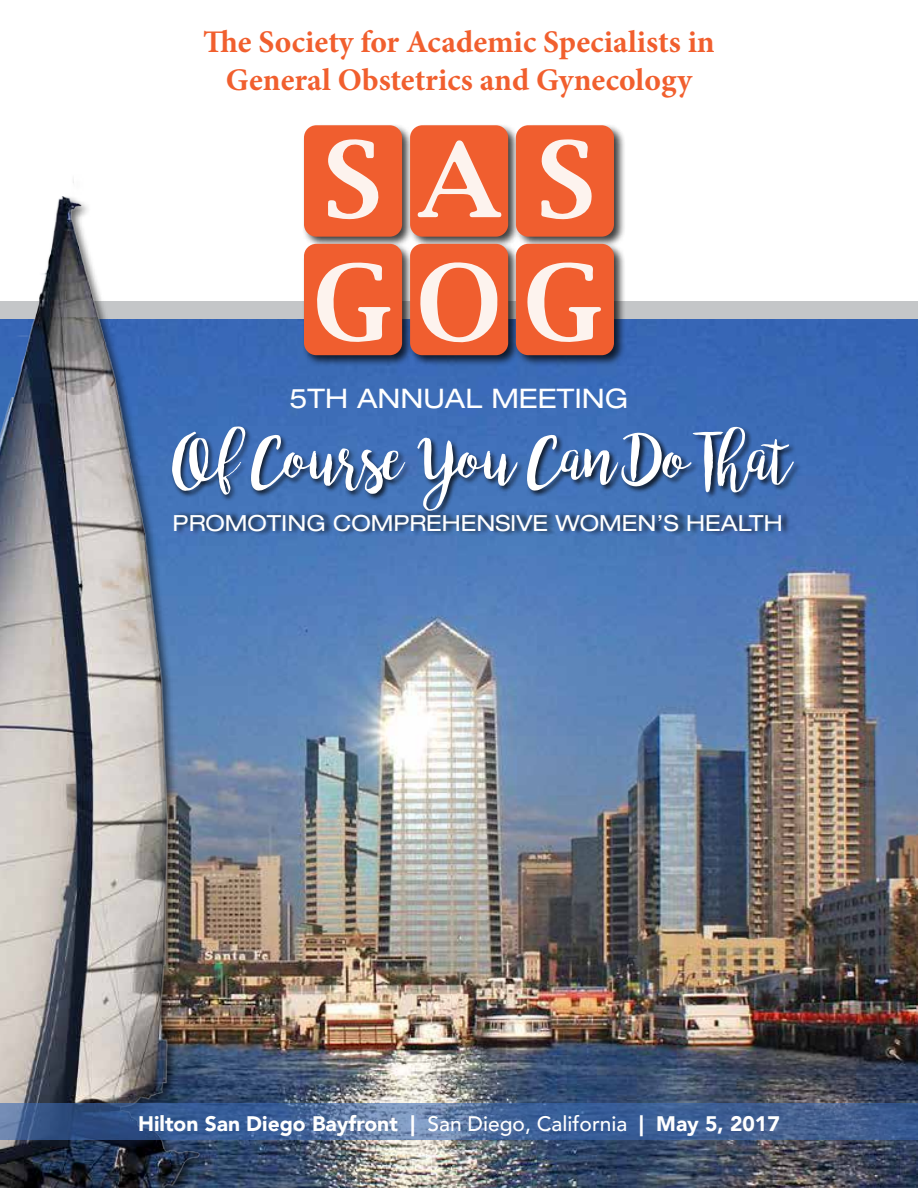
<style>
.page{position:relative;width:918px;height:1188px;background:#fff}
.page>*{position:absolute;margin:0;border:0;box-sizing:border-box;transform-origin:0 0}
.t1{font:66px "bromello";color:#fff}
.t2{font:700 31.5px/37.8px "Minion Pro";color:#f15f2e;text-align:center}
.t3{font:expanded 27px "Helvetica Neue LT Std";color:#fff}
.t4{font:expanded 22.2px "Helvetica Neue LT Std";color:#fff}
.t5{font:900 21px "Avenir";color:#fff}
.s1{font-weight:500}
</style>
<div class="page">
<div style="left:0;top:302px;width:918px;height:36px;background:#c4c6c8"></div>
<img style="left:331px;top:320px;width:587px;height:868px">
<div style="left:302px;top:123px;width:324px;height:244px;background:#000;opacity:.75"></div>
<div style="left:410px;top:125px;width:98px;height:112px;background:#f05e2f;border-radius:12px"></div>
<div style="left:304px;top:125px;width:98px;height:112px;background:#f05e2f;border-radius:12px"></div>
<div style="left:516px;top:125px;width:98px;height:112px;background:#f05e2f;border-radius:12px"></div>
<div style="left:410px;top:244px;width:98px;height:111px;background:#f05e2f;border-radius:12px"></div>
<div style="left:304px;top:244px;width:98px;height:111px;background:#f05e2f;border-radius:12px"></div>
<div style="left:516px;top:244px;width:98px;height:111px;background:#f05e2f;border-radius:12px"></div>
<svg style="left:331px;top:139px;width:48px;height:81px"></svg>
<svg style="left:331px;top:262px;width:60px;height:80px"></svg>
<svg style="left:541px;top:139px;width:51px;height:81px"></svg>
<svg style="left:527px;top:262px;width:74px;height:80px"></svg>
<svg style="left:418px;top:140px;width:83px;height:78px"></svg>
<svg style="left:420px;top:262px;width:78px;height:81px"></svg>
<img style="left:0;top:127px;width:331px;height:1061px">
<svg style="left:0;top:1104px;width:918px;height:36px;background:#446496"></svg>
<div style="left:170px;top:425px;width:631px;height:93px;background:#000;opacity:.75"></div>
<div style="left:174px;top:511px;width:615px;height:25px;background:#000;opacity:.75"></div>
<p class="t2" style="left:203px;top:23px;width:513px">The Society for Academic Specialists in<br>General Obstetrics and Gynecology</p>
<p class="t3" style="left:290px;top:382px;width:340px">5TH ANNUAL MEETING</p>
<h1 class="t1" style="left:163px;top:418px;width:632px">“Of Course You Can Do That</h1>
<p class="t4" style="left:173px;top:510px;width:611px">PROMOTING COMPREHENSIVE WOMEN’S HEALTH</p>
<p class="t5" style="left:138px;top:1106px;width:643px">Hilton San Diego Bayfront | <span class="s1">San Diego, California</span> | May 5, 2017</p>
</div>
